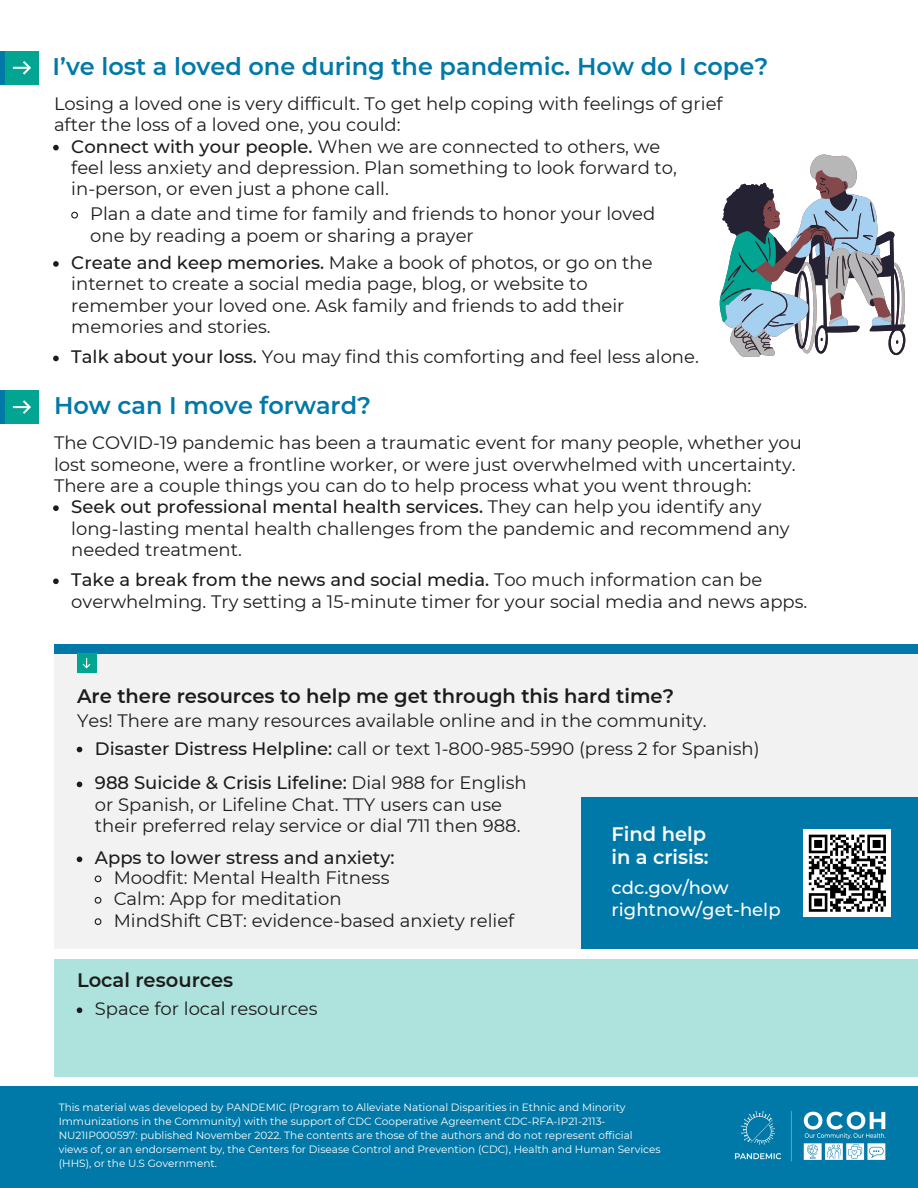
<style>
.page{position:relative;width:918px;height:1188px;background:#fff}
.page>*{position:absolute;margin:0;border:0;box-sizing:border-box;transform-origin:0 0}
.t1{font:600 24px "Montserrat";color:#0079a8}
.t2{font:600 19.5px "Montserrat";color:#1c1c1c}
.t3{font:600 19.5px/22.5px "Montserrat";color:#fff}
.t4{font:18px/21.3px "Montserrat";color:#1c1c1c}
.t5{font:500 18px "Montserrat";color:#1c1c1c}
.t6{font:500 18px "Montserrat";color:#fff}
.t7{font:10.5px/14px "Montserrat";color:#fff}
.s1{font-weight:500}
</style>
<div class="page">
<div style="left:54px;top:644px;width:864px;height:305px;background:#f2f2f2"></div>
<div style="left:54px;top:644px;width:864px;height:10px;background:#0079a8"></div>
<div style="left:77px;top:654px;width:19px;height:19px;background:#02a591"></div>
<svg style="left:83px;top:658px;width:8px;height:10px"></svg>
<div style="left:54px;top:959px;width:864px;height:117px;background:#aee2dc"></div>
<div style="left:0;top:1086px;width:918px;height:102px;background:#0079a8"></div>
<img style="left:735px;top:1111px;width:151px;height:51px">
<div style="left:581px;top:798px;width:337px;height:151px;background:#0079a8"></div>
<svg style="left:77px;top:857px;width:5px;height:5px"></svg>
<div style="left:804px;top:829px;width:87px;height:88px;background:#fff"></div>
<svg style="left:808px;top:834px;width:78px;height:78px"></svg>
<div style="left:0;top:51px;width:6px;height:33px;background:#0079a8"></div>
<div style="left:5px;top:51px;width:33px;height:33px;background:#02a591"></div>
<svg style="left:13px;top:61px;width:18px;height:14px"></svg>
<div style="left:0;top:390px;width:6px;height:34px;background:#0079a8"></div>
<div style="left:5px;top:391px;width:33px;height:33px;background:#02a591"></div>
<svg style="left:13px;top:400px;width:18px;height:14px"></svg>
<svg style="left:719px;top:154px;width:187px;height:203px"></svg>
<svg style="left:77px;top:1007px;width:5px;height:6px"></svg>
<svg style="left:53px;top:145px;width:6px;height:5px"></svg>
<svg style="left:53px;top:505px;width:6px;height:6px"></svg>
<svg style="left:53px;top:579px;width:6px;height:5px"></svg>
<svg style="left:53px;top:261px;width:6px;height:6px"></svg>
<svg style="left:53px;top:356px;width:6px;height:5px"></svg>
<svg style="left:77px;top:747px;width:5px;height:5px"></svg>
<svg style="left:77px;top:782px;width:5px;height:5px"></svg>
<svg style="left:71px;top:211px;width:7px;height:8px"></svg>
<svg style="left:94px;top:875px;width:8px;height:8px"></svg>
<svg style="left:94px;top:896px;width:8px;height:8px"></svg>
<svg style="left:94px;top:918px;width:8px;height:7px"></svg>
<p class="t1" style="left:52px;top:52px;width:717px">I’ve lost a loved one during the pandemic. How do I cope?</p>
<p class="t4" style="left:54px;top:93px;width:670px">Losing a loved one is very difficult. To get help coping with feelings of grief after the loss of a loved one, you could:</p>
<p class="t4" style="left:71px;top:136px;width:607px"><span class="s1">Connect with your people.</span> When we are connected to others, we feel less anxiety and depression. Plan something to look forward to, in-person, or even just a phone call.</p>
<p class="t4" style="left:90px;top:203px;width:567px">Plan a date and time for family and friends to honor your loved one by reading a poem or sharing a prayer</p>
<p class="t4" style="left:71px;top:252px;width:583px"><span class="s1">Create and keep memories.</span> Make a book of photos, or go on the internet to create a social media page, blog, or website to remember your loved one. Ask family and friends to add their memories and stories.</p>
<p class="t4" style="left:71px;top:346px;width:629px"><span class="s1">Talk about your loss.</span> You may find this comforting and feel less alone.</p>
<p class="t1" style="left:54px;top:391px;width:319px">How can I move forward?</p>
<p class="t4" style="left:54px;top:432px;width:749px">The COVID-19 pandemic has been a traumatic event for many people, whether you lost someone, were a frontline worker, or were just overwhelmed with uncertainty.<br>There are a couple things you can do to help process what you went through:</p>
<p class="t4" style="left:71px;top:496px;width:720px"><span class="s1">Seek out professional mental health services.</span> They can help you identify any long-lasting mental health challenges from the pandemic and recommend any needed treatment.</p>
<p class="t4" style="left:71px;top:569px;width:738px"><span class="s1">Take a break from the news and social media.</span> Too much information can be overwhelming. Try setting a 15-minute timer for your social media and news apps.</p>
<p class="t2" style="left:77px;top:684px;width:599px">Are there resources to help me get through this hard time?</p>
<p class="t4" style="left:77px;top:710px;width:631px">Yes! There are many resources available online and in the community.</p>
<p class="t4" style="left:95px;top:737px;width:666px"><span class="s1">Disaster Distress Helpline:</span> call or text 1-800-985-5990 (press 2 for Spanish)</p>
<p class="t4" style="left:95px;top:772px;width:433px"><span class="s1">988 Suicide &amp; Crisis Lifeline:</span> Dial 988 for English or Spanish, or Lifeline Chat. TTY users can use their preferred relay service or dial 711 then 988.</p>
<p class="t3" style="left:612px;top:823px;width:99px">Find help in a crisis:</p>
<p class="t6" style="left:612px;top:877px;width:119px">cdc.gov/how</p>
<p class="t6" style="left:612px;top:898px;width:171px">rightnow/get-help</p>
<p class="t5" style="left:95px;top:847px;width:301px">Apps to lower stress and anxiety:</p>
<p class="t4" style="left:114px;top:867px;width:277px">Moodfit: Mental Health Fitness</p>
<p class="t4" style="left:114px;top:888px;width:229px">Calm: App for meditation</p>
<p class="t4" style="left:114px;top:910px;width:402px">MindShift CBT: evidence-based anxiety relief</p>
<p class="t2" style="left:77px;top:968px;width:158px">Local resources</p>
<p class="t4" style="left:95px;top:998px;width:224px">Space for local resources</p>
<p class="t7" style="left:59px;top:1100px;width:603px">This material was developed by PANDEMIC (Program to Alleviate National Disparities in Ethnic and Minority Immunizations in the Community) with the support of CDC Cooperative Agreement CDC-RFA-IP21-2113- NU21IP000597: published November 2022. The contents are those of the authors and do not represent official views of, or an endorsement by, the Centers for Disease Control and Prevention (CDC), Health and Human Services (HHS), or the U.S Government.</p>
</div>
